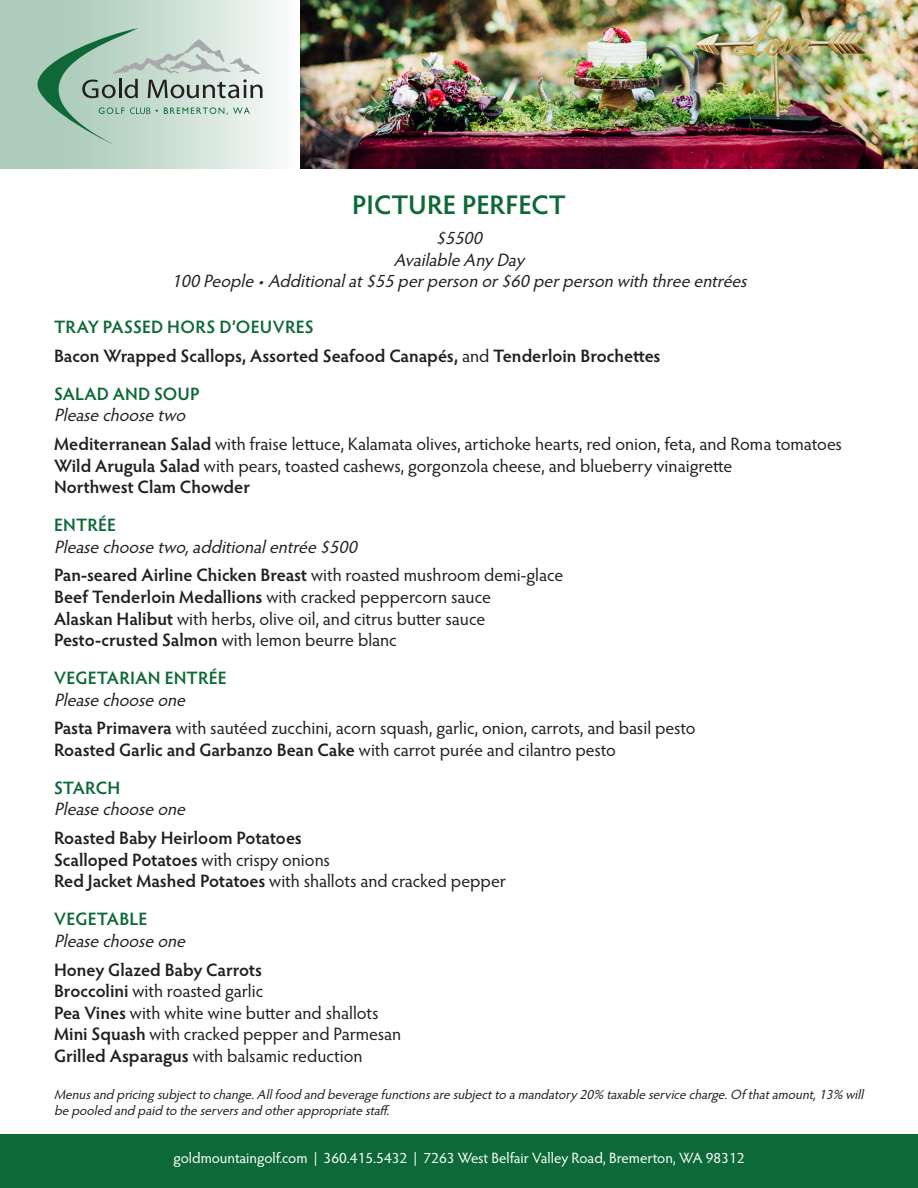
<style>
.page{position:relative;width:918px;height:1188px;background:#fff}
.page>*{position:absolute;margin:0;border:0;box-sizing:border-box;transform-origin:0 0}
.t1{font:600 27px "Hypatia Sans Pro";color:#0d6937}
.t2{font:18px "Hypatia Sans Pro";letter-spacing:-.005em;color:#231f20}
.t3{font:600 18px "Hypatia Sans Pro";letter-spacing:-.005em;color:#231f20}
.t4{font:italic 18px "Hypatia Sans Pro";color:#231f20}
.t5{font:600 18px "Hypatia Sans Pro";letter-spacing:.005em;color:#0d6937}
.t6{font:15px "Hypatia Sans Pro";color:#fff}
.t7{font:italic 13.5px/16.2px "Hypatia Sans Pro";color:#231f20}
.s1{font-weight:400}
.s2{font-weight:600}
</style>
<div class="page">
<div style="left:0;top:0;width:301px;height:168px;background:linear-gradient(to right,#9ec3af,#f6f9f7)"></div>
<svg style="left:38px;top:28px;width:225px;height:116px;background:#b2cabd"></svg>
<div style="left:0;top:1135px;width:918px;height:53px;background:#0d6937"></div>
<img style="left:301px;top:0;width:617px;height:168px">
<p class="t1" style="left:352px;top:186px;width:215px">PICTURE PERFECT</p>
<p class="t4" style="left:436px;top:226px;width:53px">$5500</p>
<p class="t4" style="left:394px;top:247px;width:132px">AvailableAny Day</p>
<p class="t4" style="left:171px;top:269px;width:582px">100 People•Additionalat$55 perpersonor$60 perpersonwiththreeentrées</p>
<p class="t5" style="left:54px;top:314px;width:261px">TRAY PASSED HORS D’OEUVRES</p>
<p class="t3" style="left:54px;top:343px;width:608px">Bacon Wrapped Scallops, Assorted Seafood Canapés, <span class="s1">and</span> Tenderloin Brochettes</p>
<p class="t5" style="left:54px;top:381px;width:147px">SALAD AND SOUP</p>
<p class="t4" style="left:54px;top:403px;width:138px">Pleasechoosetwo</p>
<p class="t2" style="left:54px;top:432px;width:790px"><span class="s2">Mediterranean Salad</span> with fraise lettuce, Kalamata olives, artichoke hearts, red onion, feta, and Roma tomatoes</p>
<p class="t2" style="left:54px;top:453px;width:680px"><span class="s2">Wild Arugula Salad</span> with pears, toasted cashews, gorgonzola cheese, and blueberry vinaigrette</p>
<p class="t3" style="left:54px;top:475px;width:198px">Northwest Clam Chowder</p>
<p class="t5" style="left:54px;top:512px;width:64px">ENTRÉE</p>
<p class="t4" style="left:54px;top:534px;width:310px">Pleasechoosetwo,additionalentrée$500</p>
<p class="t3" style="left:54px;top:563px;width:511px">Pan-seared Airline Chicken Breast <span class="s1">with roasted mushroom demi-glace</span></p>
<p class="t2" style="left:54px;top:585px;width:439px"><span class="s2">Beef Tenderloin Medallions</span> with cracked peppercorn sauce</p>
<p class="t2" style="left:54px;top:606px;width:433px"><span class="s2">Alaskan Halibut</span> with herbs, olive oil, and citrus butter sauce</p>
<p class="t2" style="left:54px;top:628px;width:344px"><span class="s2">Pesto-crusted Salmon</span> with lemon beurre blanc</p>
<p class="t5" style="left:54px;top:665px;width:174px">VEGETARIAN ENTRÉE</p>
<p class="t4" style="left:54px;top:687px;width:138px">Pleasechooseone</p>
<p class="t2" style="left:54px;top:716px;width:643px"><span class="s2">Pasta Primavera</span> with sautéed zucchini, acorn squash, garlic, onion, carrots, and basil pesto</p>
<p class="t3" style="left:54px;top:737px;width:564px">Roasted Garlic and Garbanzo Bean Cake <span class="s1">with carrot purée and cilantro pesto</span></p>
<p class="t5" style="left:54px;top:775px;width:68px">STARCH</p>
<p class="t4" style="left:54px;top:797px;width:138px">Pleasechooseone</p>
<p class="t3" style="left:54px;top:826px;width:249px">Roasted Baby Heirloom Potatoes</p>
<p class="t3" style="left:54px;top:847px;width:278px">Scalloped Potatoes <span class="s1">with crispy onions</span></p>
<p class="t2" style="left:54px;top:869px;width:454px"><span class="s2">Red Jacket Mashed Potatoes</span> with shallots and cracked pepper</p>
<p class="t5" style="left:54px;top:907px;width:95px">VEGETABLE</p>
<p class="t4" style="left:54px;top:929px;width:138px">Pleasechooseone</p>
<p class="t3" style="left:54px;top:957px;width:210px">Honey Glazed Baby Carrots</p>
<p class="t2" style="left:54px;top:979px;width:211px"><span class="s2">Broccolini</span> with roasted garlic</p>
<p class="t2" style="left:54px;top:1001px;width:326px"><span class="s2">Pea Vines</span> with white wine butter and shallots</p>
<p class="t2" style="left:54px;top:1022px;width:349px"><span class="s2">Mini Squash</span> with cracked pepper and Parmesan</p>
<p class="t2" style="left:54px;top:1044px;width:310px"><span class="s2">Grilled Asparagus</span> with balsamic reduction</p>
<p class="t7" style="left:54px;top:1086px;width:815px">Menusand pricingsubjectto change.Allfood and beveragefunctionsaresubjectto amandatory 20% taxableservicecharge.Ofthatamount,13% will bepooled and paid to theserversand otherappropriatestaff.</p>
<p class="t6" style="left:173px;top:1147px;width:573px">goldmountaingolf.com | 360.415.5432 | 7263 West Belfair Valley Road, Bremerton, WA 98312</p>
</div>
